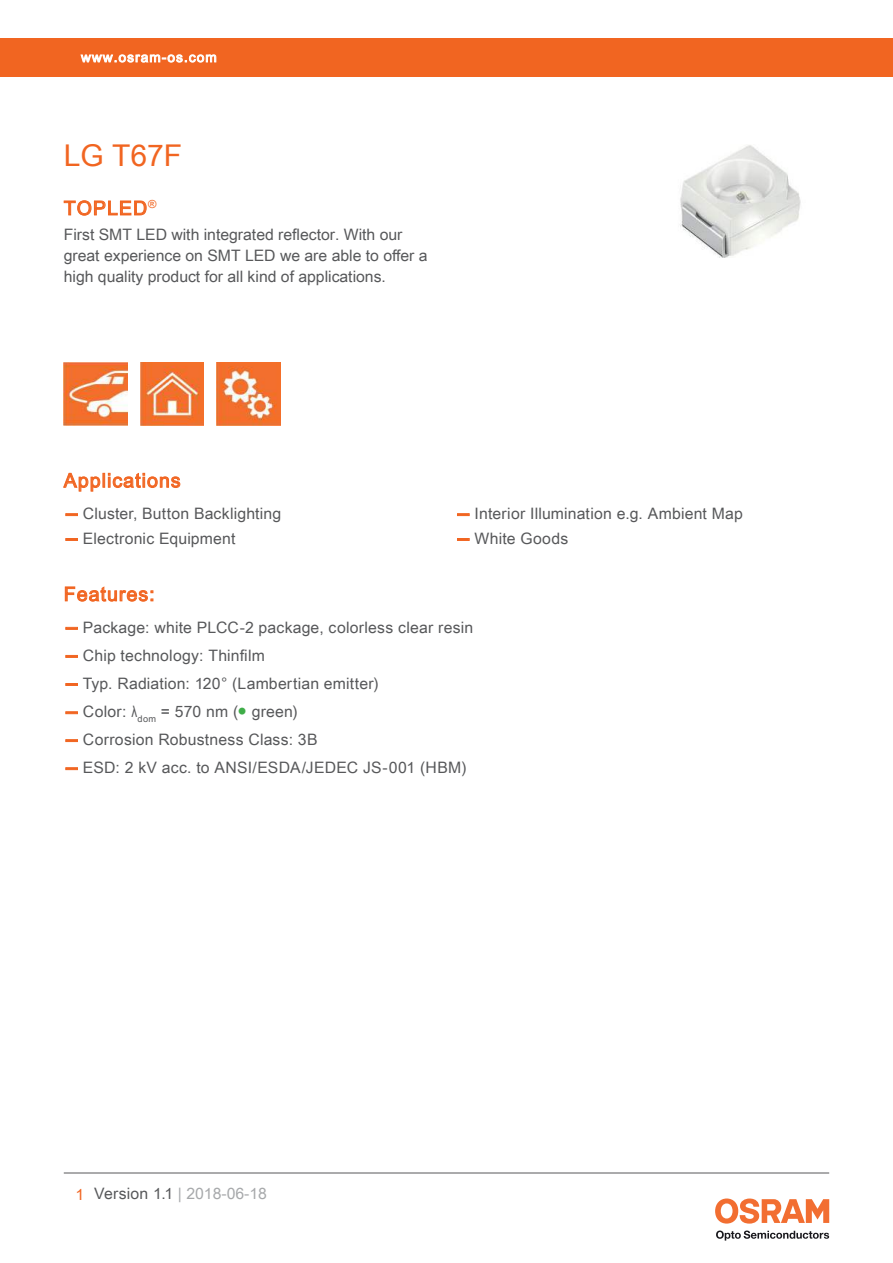
<style>
.page{position:relative;width:893px;height:1263px;background:#fff}
.page>*{position:absolute;margin:0;border:0;box-sizing:border-box;transform-origin:0 0}
.t1{font:30px "Arial Unicode MS";color:#f16521}
.t2{font:19.5px "Arial Unicode MS";letter-spacing:.055em;color:#f16521}
.t3{font:15.75px/21px "Arial Unicode MS";letter-spacing:.01em;color:#57585a}
.t4{font:15.75px "Arial Unicode MS";color:#a7a9ab}
.t5{font:13.5px "Arial Unicode MS";letter-spacing:.085em;color:#fff}
.s1{font-family:"Helvetica Neue LT Pro";font-weight:700;color:#f16521}
.s2{font-family:"Arial"}
.s3{color:#3fad48}
.s4{color:#f16521}
.s5{color:#57585a}
</style>
<div class="page">
<hr style="left:64px;top:1173px;width:765px;height:1px;background:#57585a">
<svg style="left:716px;top:1230px;width:113px;height:10px"></svg>
<svg style="left:715px;top:1198px;width:114px;height:25px"></svg>
<div style="left:0;top:38px;width:893px;height:39px;background:#f16521"></div>
<svg style="left:80px;top:54px;width:137px;height:9px"></svg>
<img style="left:680px;top:145px;width:121px;height:112px">
<svg style="left:63px;top:200px;width:84px;height:16px"></svg>
<img style="left:64px;top:362px;width:63px;height:64px">
<img style="left:140px;top:362px;width:64px;height:64px">
<img style="left:217px;top:362px;width:63px;height:64px">
<svg style="left:63px;top:472px;width:118px;height:20px"></svg>
<svg style="left:66px;top:514px;width:11px;height:2px"></svg>
<svg style="left:66px;top:538px;width:11px;height:2px"></svg>
<svg style="left:458px;top:514px;width:11px;height:2px"></svg>
<svg style="left:458px;top:538px;width:11px;height:2px"></svg>
<svg style="left:65px;top:586px;width:88px;height:16px"></svg>
<svg style="left:66px;top:627px;width:11px;height:2px"></svg>
<svg style="left:66px;top:655px;width:11px;height:2px"></svg>
<svg style="left:66px;top:683px;width:11px;height:2px"></svg>
<svg style="left:66px;top:712px;width:11px;height:2px"></svg>
<svg style="left:66px;top:768px;width:11px;height:2px"></svg>
<p class="t5" style="left:81px;top:52px;width:137px">www.osram-os.com</p>
<h1 class="t1" style="left:64px;top:144px;width:120px">LG T67F</h1>
<p class="t2" style="left:64px;top:201px;width:94px">TOPLED<sup>®</sup></p>
<p class="t3" style="left:64px;top:224px;width:365px">First SMT LED with integrated re昀氀ector. With our great experience on SMT LED we are able to o昀昀er a high quality product for all kind of applications.</p>
<p class="t2" style="left:64px;top:473px;width:118px">Applications</p>
<p class="t3" style="left:64px;top:504px;width:219px"><span class="s1">—</span> Cluster, Button Backlighting</p>
<p class="t3" style="left:64px;top:529px;width:173px"><span class="s1">—</span> Electronic Equipment</p>
<p class="t3" style="left:455px;top:504px;width:289px"><span class="s1">—</span> Interior Illumination e.g. Ambient Map</p>
<p class="t3" style="left:455px;top:527px;width:114px"><span class="s1">—</span> White Goods</p>
<p class="t2" style="left:64px;top:587px;width:92px">Features:</p>
<p class="t3" style="left:64px;top:618px;width:411px"><span class="s1">—</span> Package: white PLCC-2 package, colorless clear resin</p>
<p class="t3" style="left:64px;top:644px;width:203px"><span class="s1">—</span> Chip technology: Thin昀椀lm</p>
<p class="t3" style="left:64px;top:674px;width:317px"><span class="s1">—</span> Typ. Radiation: 120° (Lambertian emitter)</p>
<p class="t3" style="left:64px;top:702px;width:235px"><span class="s1">—</span> Color: <span class="s2">λ</span><sub>dom</sub> = 570 nm (<span class="s3">●</span> green)</p>
<p class="t3" style="left:64px;top:730px;width:255px"><span class="s1">—</span> Corrosion Robustness Class: 3B</p>
<p class="t3" style="left:64px;top:758px;width:404px"><span class="s1">—</span> ESD: 2 kV acc. to ANSI/ESDA/JEDEC JS-001 (HBM)</p>
<p class="t4" style="left:76px;top:1188px;width:193px"><span class="s4">1</span> <span class="s5">Version 1.1</span> | 2018-06-18</p>
</div>
